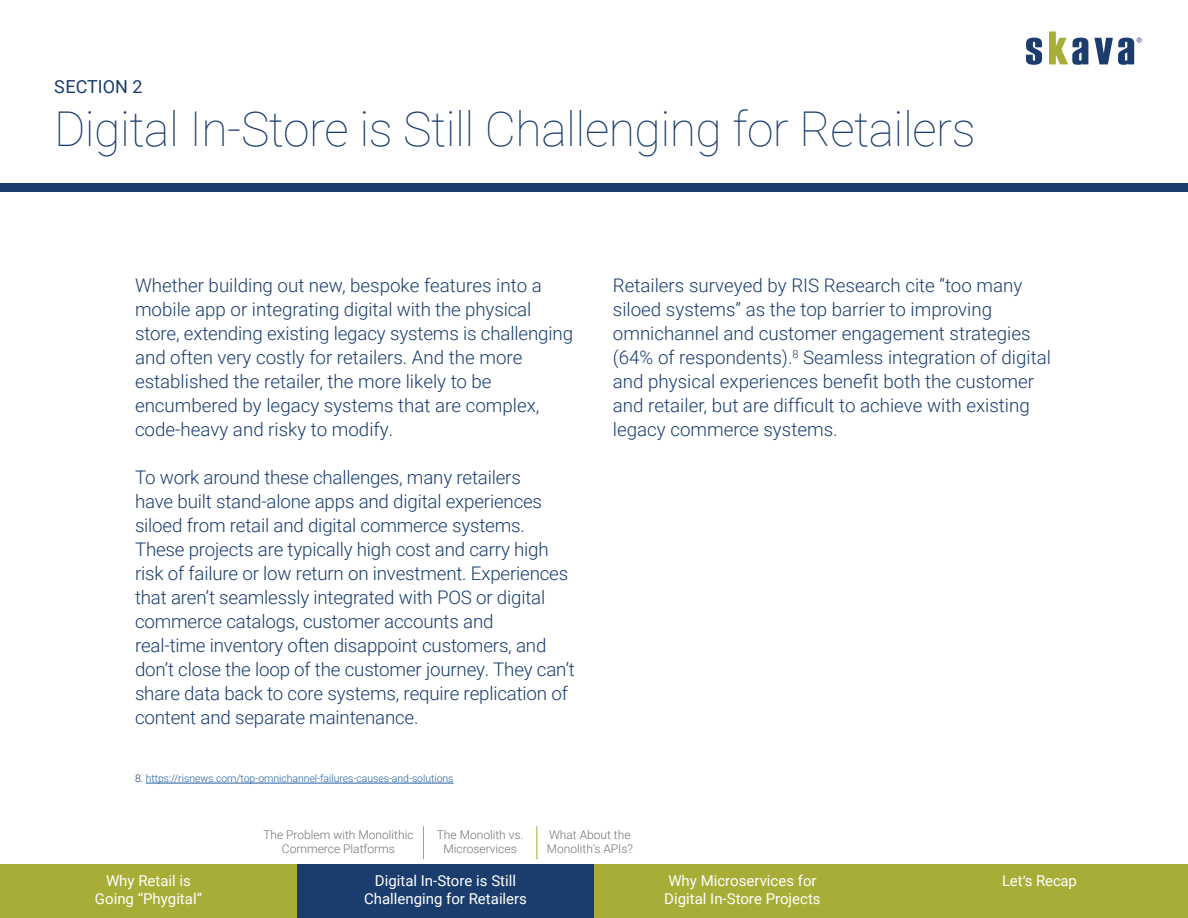
<style>
.page{position:relative;width:1188px;height:918px;background:#fff}
.page>*{position:absolute;margin:0;border:0;box-sizing:border-box;transform-origin:0 0}
.t1{font:100 48px "Roboto";letter-spacing:-.01em;color:#1b3d6d}
.t2{font:300 18.75px/24px "Roboto";letter-spacing:-.01em;color:#1b3d6d}
.t3{font:18px "Roboto";color:#1b3d6d}
.t4{font:15px/18px "Roboto";color:#fff;text-align:center}
.t5{font:300 12px/14.4px "Roboto";color:#717473;text-align:center}
.t6{font:300 10.5px "Roboto";letter-spacing:-.005em;color:#215e9e}
.s1{color:#1b3d6d}
</style>
<div class="page">
<hr style="left:146px;top:783px;width:308px;height:1px;background:#215e9e">
<hr style="left:423px;top:826px;width:1px;height:33px;background:#a7ad37">
<hr style="left:536px;top:826px;width:1px;height:33px;background:#a7ad37">
<div style="left:0;top:184px;width:1188px;height:8px;background:#1b3d6d"></div>
<div style="left:0;top:864px;width:297px;height:54px;background:#a7ad37"></div>
<div style="left:891px;top:864px;width:297px;height:54px;background:#a7ad37"></div>
<div style="left:594px;top:864px;width:297px;height:54px;background:#a7ad37"></div>
<div style="left:297px;top:864px;width:297px;height:54px;background:#1b3d6d"></div>
<svg style="left:1026px;top:38px;width:16px;height:27px"></svg>
<svg style="left:1094px;top:38px;width:48px;height:27px"></svg>
<svg style="left:1049px;top:32px;width:39px;height:33px"></svg>
<p class="t3" style="left:54px;top:74px;width:90px">SECTION 2</p>
<h1 class="t1" style="left:54px;top:95px;width:923px">Digital In-Store is Still Challenging for Retailers</h1>
<p class="t2" style="left:135px;top:273px;width:440px">Whether building out new, bespoke features into a mobile app or integrating digital with the physical store, extending existing legacy systems is challenging and often very costly for retailers. And the more established the retailer, the more likely to be encumbered by legacy systems that are complex, code-heavy and risky to modify.</p>
<p class="t2" style="left:135px;top:465px;width:441px">To work around these challenges, many retailers<br>have built stand-alone apps and digital experiences siloed from retail and digital commerce systems.<br>These projects are typically high cost and carry high risk of failure or low return on investment. Experiences that aren’t seamlessly integrated with POS or digital commerce catalogs, customer accounts and<br>real-time inventory often disappoint customers, and don’t close the loop of the customer journey. They can’t share data back to core systems, require replication of content and separate maintenance.</p>
<p class="t6" style="left:135px;top:771px;width:320px"><span class="s1">8.</span> https://risnews.com/top-omnichannel-failures-causes-and-solutions</p>
<p class="t2" style="left:613px;top:273px;width:440px">Retailers surveyed by RIS Research cite “too many siloed systems” as the top barrier to improving omnichannel and customer engagement strategies (64% of respondents).<sup>8</sup> Seamless integration of digital and physical experiences benefit both the customer and retailer, but are difficult to achieve with existing legacy commerce systems.</p>
<p class="t4" style="left:95px;top:871px;width:109px">Why Retail is<br>Going “Phygital”</p>
<p class="t5" style="left:263px;top:827px;width:152px">The Problem with Monolithic<br>Commerce Platforms</p>
<p class="t5" style="left:437px;top:827px;width:88px">The Monolith vs.<br>Microservices</p>
<p class="t5" style="left:547px;top:827px;width:88px;text-align:left">What About the<br>Monolith’s APIs?</p>
<p class="t4" style="left:364px;top:871px;width:165px">Digital In-Store is Still<br>Challenging for Retailers</p>
<p class="t4" style="left:668px;top:871px;width:150px">Why Microservices for</p>
<p class="t4" style="left:1002px;top:871px;width:76px">Let’s Recap</p>
<p class="t4" style="left:664px;top:889px;width:158px">Digital In-Store Projects</p>
</div>
